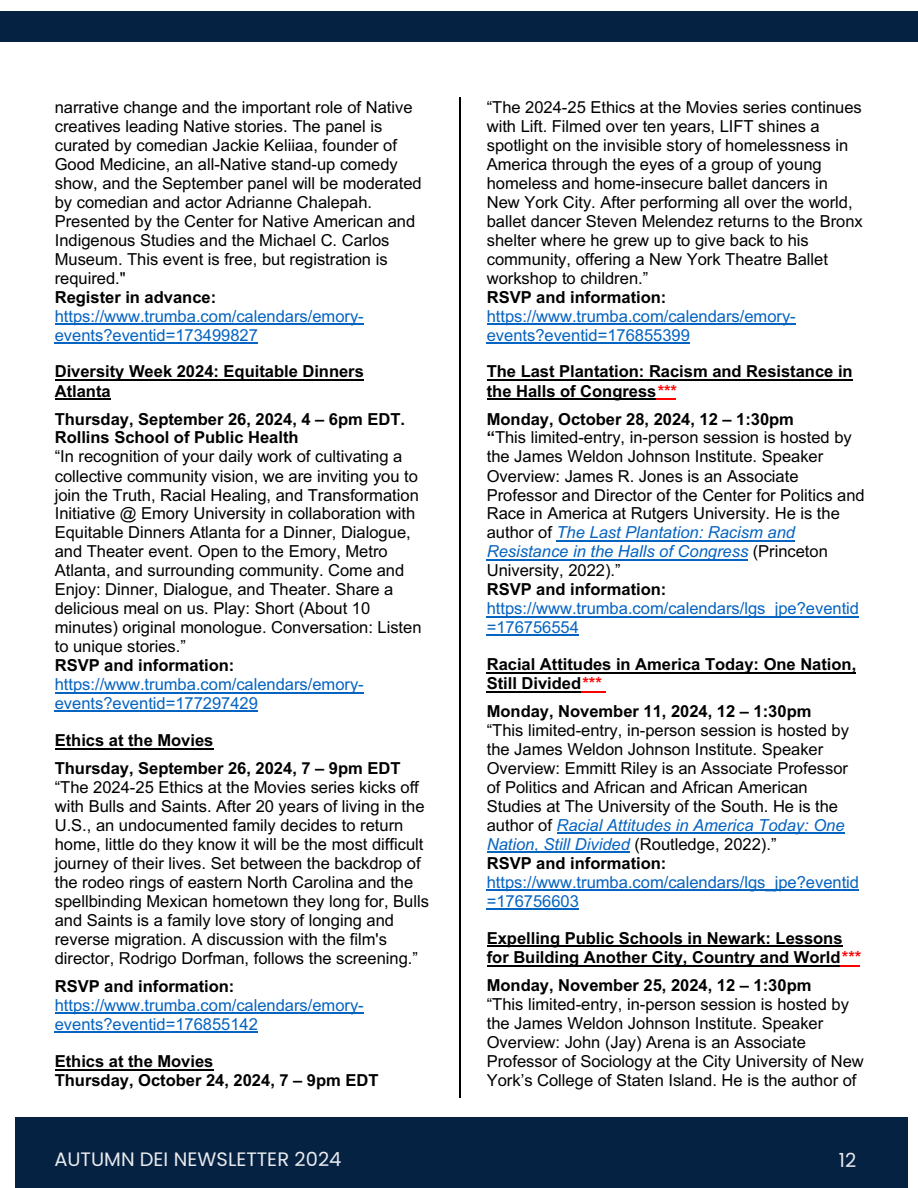
<style>
.page{position:relative;width:918px;height:1188px;background:#fff}
.page>*{position:absolute;margin:0;border:0;box-sizing:border-box;transform-origin:0 0}
.t1{font:19.5px "Poppins";color:#e9eaed}
.t2{font:16.5px/18.9px "Arial";color:#000}
.t3{font:700 16.5px/19px "Arial";color:#000}
.t4{font:16.5px/19px "Arial";color:#0563c1}
.s1{font-style:italic;color:#f00}
.s2{font-weight:700}
.s3{font-style:italic;color:#0563c1}
</style>
<div class="page">
<div style="left:15px;top:1117px;width:892px;height:71px;background:#052243"></div>
<div style="left:0;top:12px;width:918px;height:30px;background:#052243"></div>
<hr style="left:55px;top:323px;width:309px;height:2px;background:#0563c1">
<hr style="left:55px;top:343px;width:203px;height:1px;background:#0563c1">
<hr style="left:55px;top:379px;width:309px;height:2px;background:#000">
<hr style="left:55px;top:398px;width:56px;height:2px;background:#000">
<hr style="left:55px;top:692px;width:309px;height:1px;background:#0563c1">
<hr style="left:55px;top:711px;width:203px;height:1px;background:#0563c1">
<hr style="left:55px;top:748px;width:159px;height:2px;background:#000">
<hr style="left:55px;top:1012px;width:309px;height:2px;background:#0563c1">
<hr style="left:55px;top:1032px;width:203px;height:1px;background:#0563c1">
<hr style="left:55px;top:1069px;width:159px;height:1px;background:#000">
<hr style="left:487px;top:323px;width:309px;height:2px;background:#0563c1">
<hr style="left:487px;top:343px;width:203px;height:1px;background:#0563c1">
<hr style="left:487px;top:379px;width:366px;height:2px;background:#000">
<hr style="left:487px;top:398px;width:169px;height:2px;background:#000">
<hr style="left:656px;top:398px;width:20px;height:2px;background:#f00">
<hr style="left:557px;top:540px;width:238px;height:1px;background:#0563c1">
<hr style="left:487px;top:559px;width:261px;height:1px;background:#0563c1">
<hr style="left:487px;top:616px;width:372px;height:1px;background:#0563c1">
<hr style="left:487px;top:635px;width:92px;height:1px;background:#0563c1">
<hr style="left:487px;top:672px;width:369px;height:2px;background:#000">
<hr style="left:487px;top:691px;width:94px;height:2px;background:#000">
<hr style="left:581px;top:691px;width:24px;height:2px;background:#f00">
<hr style="left:557px;top:833px;width:288px;height:1px;background:#0563c1">
<hr style="left:487px;top:852px;width:143px;height:1px;background:#0563c1">
<hr style="left:487px;top:890px;width:372px;height:1px;background:#0563c1">
<hr style="left:487px;top:909px;width:92px;height:1px;background:#0563c1">
<hr style="left:487px;top:946px;width:355px;height:1px;background:#000">
<hr style="left:487px;top:965px;width:354px;height:1px;background:#000">
<svg style="left:841px;top:965px;width:19px;height:1px"></svg>
<hr style="left:459px;top:97px;width:1px;height:1001px;background:#000">
<p class="t2" style="left:55px;top:98px;width:369px">narrative change and the important role of Native creatives leading Native stories. The panel is curated by comedian Jackie Keliiaa, founder of Good Medicine, an all-Native stand-up comedy show, and the September panel will be moderated by comedian and actor Adrianne Chalepah.<br>Presented by the Center for Native American and Indigenous Studies and the Michael C. Carlos Museum. This event is free, but registration is required."</p>
<p class="t3" style="left:55px;top:287px;width:163px">Register in advance:</p>
<p class="t4" style="left:55px;top:306px;width:311px">https://www.trumba.com/calendars/emory&shy;events?eventid=173499827</p>
<p class="t3" style="left:55px;top:362px;width:311px">Diversity Week 2024: Equitable Dinners<br>Atlanta</p>
<p class="t3" style="left:55px;top:410px;width:352px">Thursday, September 26, 2024, 4 – 6pm EDT.<br>Rollins School of Public Health</p>
<p class="t2" style="left:55px;top:447px;width:368px">“In recognition of your daily work of cultivating a collective community vision, we are inviting you to join the Truth, Racial Healing, and Transformation Initiative @ Emory University in collaboration with Equitable Dinners Atlanta for a Dinner, Dialogue, and Theater event. Open to the Emory, Metro Atlanta, and surrounding community. Come and Enjoy: Dinner, Dialogue, and Theater. Share a delicious meal on us. Play: Short (About 10 minutes) original monologue. Conversation: Listen to unique stories.”</p>
<p class="t3" style="left:55px;top:656px;width:181px">RSVP and information:</p>
<p class="t4" style="left:55px;top:675px;width:311px">https://www.trumba.com/calendars/emory&shy;events?eventid=177297429</p>
<p class="t3" style="left:55px;top:726px;width:347px;line-height:28px">Ethics at the Movies<br>Thursday, September 26, 2024, 7 – 9pm EDT</p>
<p class="t2" style="left:55px;top:778px;width:376px">“The 2024-25 Ethics at the Movies series kicks off with Bulls and Saints. After 20 years of living in the U.S., an undocumented family decides to return home, little do they know it will be the most difficult journey of their lives. Set between the backdrop of the rodeo rings of eastern North Carolina and the spellbinding Mexican hometown they long for, Bulls and Saints is a family love story of longing and reverse migration. A discussion with the film's director, Rodrigo Dorfman, follows the screening.”</p>
<p class="t3" style="left:55px;top:976px;width:181px">RSVP and information:</p>
<p class="t4" style="left:55px;top:995px;width:311px">https://www.trumba.com/calendars/emory&shy;events?eventid=176855142</p>
<p class="t3" style="left:55px;top:1052px;width:325px">Ethics at the Movies<br>Thursday, October 24, 2024, 7 – 9pm EDT</p>
<p class="t1" style="left:55px;top:1145px;width:288px">AUTUMN DEI NEWSLETTER 2024</p>
<p class="t2" style="left:487px;top:98px;width:378px">“The 2024-25 Ethics at the Movies series continues with Lift. Filmed over ten years, LIFT shines a spotlight on the invisible story of homelessness in America through the eyes of a group of young homeless and home-insecure ballet dancers in New York City. After performing all over the world, ballet dancer Steven Melendez returns to the Bronx shelter where he grew up to give back to his community, offering a New York Theatre Ballet workshop to children.”</p>
<p class="t3" style="left:487px;top:287px;width:181px">RSVP and information:</p>
<p class="t4" style="left:487px;top:306px;width:311px">https://www.trumba.com/calendars/emory&shy;events?eventid=176855399</p>
<p class="t3" style="left:487px;top:362px;width:367px">The Last Plantation: Racism and Resistance in the Halls of Congress<span class="s1">***</span></p>
<p class="t2" style="left:487px;top:409px;width:379px"><span class="s2">Monday, October 28, 2024, 12 – 1:30pm<br>“</span>This limited-entry, in-person session is hosted by the James Weldon Johnson Institute. Speaker Overview: James R. Jones is an Associate Professor and Director of the Center for Politics and Race in America at Rutgers University. He is the author of <span class="s3">The Last Plantation: Racism and Resistance in the Halls of Congress</span> (Princeton University, 2022).”</p>
<p class="t3" style="left:487px;top:580px;width:181px">RSVP and information:</p>
<p class="t4" style="left:487px;top:599px;width:374px">https://www.trumba.com/calendars/lgs_jpe?eventid =176756554</p>
<p class="t3" style="left:487px;top:655px;width:371px">Racial Attitudes in America Today: One Nation,<br>Still Divided<span class="s1">***</span></p>
<p class="t3" style="left:487px;top:702px;width:326px">Monday, November 11, 2024, 12 – 1:30pm</p>
<p class="t2" style="left:487px;top:721px;width:364px">“This limited-entry, in-person session is hosted by the James Weldon Johnson Institute. Speaker Overview: Emmitt Riley is an Associate Professor of Politics and African and African American Studies at The University of the South. He is the author of <span class="s3">Racial Attitudes in America Today: One Nation, Still Divided</span> (Routledge, 2022).”<br><span class="s2">RSVP and information:</span></p>
<p class="t4" style="left:487px;top:873px;width:374px">https://www.trumba.com/calendars/lgs_jpe?eventid =176756603</p>
<p class="t3" style="left:487px;top:928px;width:375px">Expelling Public Schools in Newark: Lessons for Building Another City, Country and World<span class="s1">***</span></p>
<p class="t3" style="left:487px;top:976px;width:326px">Monday, November 25, 2024, 12 – 1:30pm</p>
<p class="t2" style="left:487px;top:994px;width:379px">“This limited-entry, in-person session is hosted by the James Weldon Johnson Institute. Speaker Overview: John (Jay) Arena is an Associate Professor of Sociology at the City University of New York’s College of Staten Island. He is the author of</p>
<p class="t1" style="left:839px;top:1146px;width:19px">12</p>
</div>
